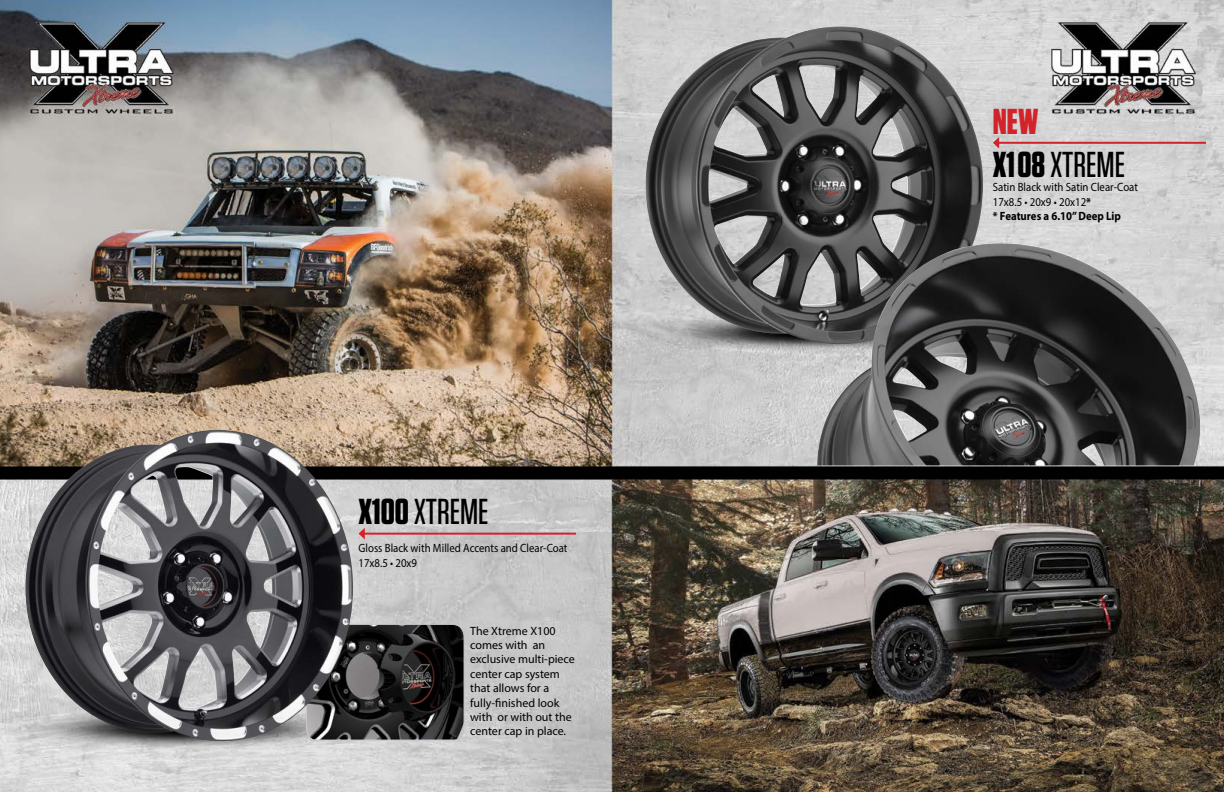
<style>
.page{position:relative;width:1224px;height:792px;background:#fff}
.page>*{position:absolute;margin:0;border:0;box-sizing:border-box;transform-origin:0 0}
.t1{font:500 36px "Tungsten";color:#000}
.t2{font:700 36px "Tungsten";color:#d2232a}
.t3{font:12px/14.4px "Myriad Pro";color:#000}
.t4{font:12px/14.4px "Myriad Pro";color:#000;scale:.9 1}
.s1{font-weight:700}
</style>
<div class="page">
<img style="left:0;top:0;width:1224px;height:792px">
<img style="left:0;top:689px;width:395px;height:84px">
<img style="left:623px;top:289px;width:194px;height:84px">
<img style="left:646px;top:26px;width:337px;height:318px">
<img style="left:817px;top:243px;width:388px;height:222px">
<img style="left:353px;top:624px;width:111px;height:116px">
<div style="left:306px;top:624px;width:159px;height:117px;border:1px solid #c7c8ca;border-radius:12px"></div>
<img style="left:25px;top:430px;width:328px;height:311px">
<hr style="left:363px;top:533px;width:213px;height:2px;background:#d2232a">
<svg style="left:359px;top:528px;width:6px;height:11px"></svg>
<hr style="left:997px;top:142px;width:209px;height:2px;background:#d2232a">
<svg style="left:993px;top:137px;width:6px;height:12px"></svg>
<h1 class="t1" style="left:359px;top:493px;width:132px"><span class="s1">X100</span> XTREME</h1>
<p class="t4" style="left:359px;top:541px;width:234px">Gloss Black with Milled Accents and Clear-Coat<br>17x8.5 • 20x9</p>
<p class="t3" style="left:470px;top:623px;width:106px">The Xtreme X100 comes with an exclusive multi-piece center cap system that allows for a fully-finished look with or with out the center cap in place.</p>
<h1 class="t2" style="left:993px;top:102px;width:47px">NEW</h1>
<h1 class="t1" style="left:993px;top:146px;width:134px"><span class="s1">X108</span> XTREME</h1>
<p class="t4" style="left:993px;top:180px;width:163px">Satin Black with Satin Clear-Coat<br>17x8.5 • 20x9 • 20x12<span class="s1">*<br>* Features a 6.10” Deep Lip</span></p>
</div>
